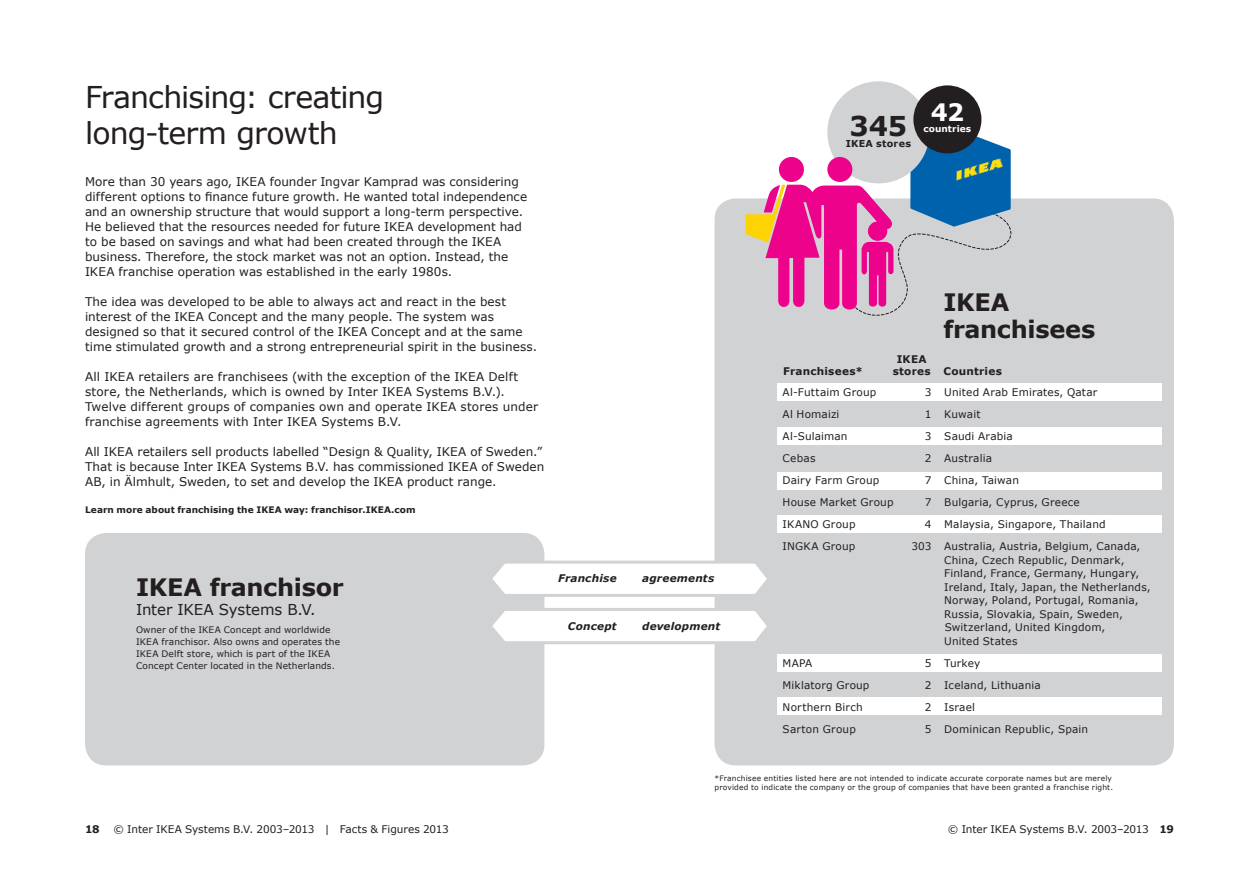
<style>
.page{position:relative;width:1259px;height:893px;background:#fff}
.page>*{position:absolute;margin:0;border:0;box-sizing:border-box;transform-origin:0 0}
.t1{font:30px/36px "Verdana";letter-spacing:-.03em;color:#231f20}
.t2{font:700 27.3px "Verdana";color:#231f20}
.t3{font:700 24px "Verdana";letter-spacing:-.015em;color:#231f20}
.t4{font:700 24px "Verdana";color:#fff}
.t5{font:15px "Verdana";letter-spacing:-.005em;color:#231f20}
.t6{font:12px/15px "Verdana";letter-spacing:.005em;color:#231f20}
.t7{font:10.5px/13.5px "Verdana";letter-spacing:.015em;color:#231f20}
.t8{font:10.5px "Verdana";letter-spacing:-.005em;color:#231f20}
.t9{font:italic 700 10.5px "Verdana";letter-spacing:.015em;color:#231f20}
.t10{font:700 10.5px "Verdana";letter-spacing:.02em;color:#231f20}
.t11{font:10.5px "Verdana";letter-spacing:-.01em;color:#231f20}
.t12{font:700 9.6px "Verdana";letter-spacing:.03em;color:#231f20}
.t13{font:9px/12px "Verdana";letter-spacing:.015em;color:#231f20}
.t14{font:700 9px "Verdana";letter-spacing:.005em;color:#231f20}
.t15{font:700 9px "Verdana";color:#fff}
.t16{font:7.5px/9px "Verdana";letter-spacing:.025em;color:#231f20}
.s1{font-weight:700}
</style>
<div class="page">
<div style="left:714px;top:198px;width:460px;height:567px;background:#d1d2d4;border-radius:21px"></div>
<div style="left:85px;top:533px;width:459px;height:232px;background:#d1d2d4;border-radius:21px"></div>
<div style="left:777px;top:384px;width:384px;height:17px;background:#fff"></div>
<div style="left:777px;top:427px;width:384px;height:17px;background:#fff"></div>
<div style="left:777px;top:472px;width:384px;height:17px;background:#fff"></div>
<div style="left:777px;top:516px;width:384px;height:17px;background:#fff"></div>
<div style="left:777px;top:654px;width:384px;height:17px;background:#fff"></div>
<div style="left:777px;top:698px;width:384px;height:17px;background:#fff"></div>
<svg style="left:492px;top:559px;width:275px;height:39px"></svg>
<svg style="left:492px;top:606px;width:275px;height:40px"></svg>
<div style="left:827px;top:81px;width:102px;height:102px;background:#d1d2d4;border-radius:50%"></div>
<div style="left:913px;top:85px;width:68px;height:68px;background:#231f20;border-radius:50%"></div>
<svg style="left:745px;top:132px;width:280px;height:184px"></svg>
<p class="t1" style="left:85px;top:79px;width:301px">Franchising: creating long-term growth</p>
<p class="t6" style="left:85px;top:174px;width:443px">More than 30 years ago, IKEA founder Ingvar Kamprad was considering different options to finance future growth. He wanted total independence and an ownership structure that would support a long-term perspective.</p>
<p class="t6" style="left:85px;top:219px;width:438px">He believed that the resources needed for future IKEA development had</p>
<p class="t6" style="left:85px;top:234px;width:425px">to be based on savings and what had been created through the IKEA business. Therefore, the stock market was not an option. Instead, the</p>
<p class="t6" style="left:85px;top:264px;width:369px">IKEA franchise operation was established in the early 1980s.</p>
<p class="t6" style="left:85px;top:294px;width:453px">The idea was developed to be able to always act and react in the best interest of the IKEA Concept and the many people. The system was designed so that it secured control of the IKEA Concept and at the same time stimulated growth and a strong entrepreneurial spirit in the business.</p>
<p class="t6" style="left:85px;top:369px;width:455px">All IKEA retailers are franchisees (with the exception of the IKEA Delft store, the Netherlands, which is owned by Inter IKEA Systems B.V.).<br>Twelve different groups of companies own and operate IKEA stores under franchise agreements with Inter IKEA Systems B.V.</p>
<p class="t6" style="left:85px;top:444px;width:461px">All IKEA retailers sell products labelled “Design &amp; Quality, IKEA of Sweden.”<br>That is because Inter IKEA Systems B.V. has commissioned IKEA of Sweden<br>AB, in Älmhult, Sweden, to set and develop the IKEA product range.</p>
<p class="t14" style="left:85px;top:504px;width:332px">Learn more about franchising the IKEA way: franchisor.IKEA.com</p>
<p class="t3" style="left:136px;top:570px;width:209px">IKEA franchisor</p>
<p class="t5" style="left:136px;top:599px;width:181px">Inter IKEA Systems B.V.</p>
<p class="t13" style="left:136px;top:624px;width:205px">Owner of the IKEA Concept and worldwide IKEA franchisor. Also owns and operates the IKEA Delft store, which is part of the IKEA Concept Center located in the Netherlands.</p>
<p class="t9" style="left:558px;top:571px;width:60px">Franchise</p>
<p class="t9" style="left:642px;top:571px;width:74px">agreements</p>
<p class="t9" style="left:568px;top:618px;width:50px">Concept</p>
<p class="t9" style="left:642px;top:618px;width:80px">development</p>
<p class="t2" style="left:849px;top:107px;width:59px">345</p>
<p class="t12" style="left:845px;top:137px;width:67px">IKEA stores</p>
<p class="t4" style="left:930px;top:96px;width:35px">42</p>
<p class="t15" style="left:923px;top:122px;width:49px">countries</p>
<p class="t3" style="left:943px;top:285px;width:67px">IKEA</p>
<p class="t3" style="left:943px;top:312px;width:153px">franchisees</p>
<p class="t10" style="left:783px;top:364px;width:81px">Franchisees*</p>
<p class="t10" style="left:896px;top:352px;width:31px">IKEA</p>
<p class="t10" style="left:892px;top:364px;width:40px">stores</p>
<p class="t10" style="left:943px;top:364px;width:60px">Countries</p>
<p class="t7" style="left:782px;top:385px;width:95px">Al-Futtaim Group</p>
<p class="t7" style="left:925px;top:385px;width:174px">3 United Arab Emirates, Qatar</p>
<p class="t7" style="left:782px;top:407px;width:58px">Al Homaizi</p>
<p class="t7" style="left:925px;top:407px;width:57px">1 Kuwait</p>
<p class="t7" style="left:782px;top:429px;width:66px">Al-Sulaiman</p>
<p class="t7" style="left:925px;top:429px;width:90px">3 Saudi Arabia</p>
<p class="t7" style="left:782px;top:451px;width:34px">Cebas</p>
<p class="t7" style="left:925px;top:451px;width:69px">2 Australia</p>
<p class="t7" style="left:782px;top:473px;width:98px">Dairy Farm Group</p>
<p class="t7" style="left:925px;top:473px;width:96px">7 China, Taiwan</p>
<p class="t7" style="left:782px;top:495px;width:112px">House Market Group</p>
<p class="t7" style="left:925px;top:495px;width:157px">7 Bulgaria, Cyprus, Greece</p>
<p class="t7" style="left:782px;top:517px;width:74px">IKANO Group</p>
<p class="t7" style="left:925px;top:517px;width:182px">4 Malaysia, Singapore, Thailand</p>
<p class="t7" style="left:782px;top:539px;width:74px">INGKA Group</p>
<p class="t7" style="left:944px;top:539px;width:208px;text-indent:-33px">303 Australia, Austria, Belgium, Canada, China, Czech Republic, Denmark, Finland, France, Germany, Hungary, Ireland, Italy, Japan, the Netherlands, Norway, Poland, Portugal, Romania, Russia, Slovakia, Spain, Sweden, Switzerland, United Kingdom,<br>United States</p>
<p class="t7" style="left:782px;top:656px;width:31px">MAPA</p>
<p class="t7" style="left:925px;top:656px;width:57px">5 Turkey</p>
<p class="t7" style="left:782px;top:678px;width:88px">Miklatorg Group</p>
<p class="t7" style="left:925px;top:678px;width:117px">2 Iceland, Lithuania</p>
<p class="t7" style="left:782px;top:700px;width:82px">Northern Birch</p>
<p class="t7" style="left:925px;top:700px;width:52px">2 Israel</p>
<p class="t7" style="left:782px;top:722px;width:75px">Sarton Group</p>
<p class="t7" style="left:925px;top:722px;width:165px">5 Dominican Republic, Spain</p>
<p class="t16" style="left:714px;top:773px;width:400px">*Franchisee entities listed here are not intended to indicate accurate corporate names but are merely provided to indicate the company or the group of companies that have been granted a franchise right.</p>
<p class="t10" style="left:85px;top:821px;width:16px">18</p>
<p class="t8" style="left:113px;top:822px;width:337px">© Inter IKEA Systems B.V. 2003–2013 | Facts &amp; Figures 2013</p>
<p class="t11" style="left:948px;top:822px;width:227px">© Inter IKEA Systems B.V. 2003–2013 <span class="s1">19</span></p>
</div>
